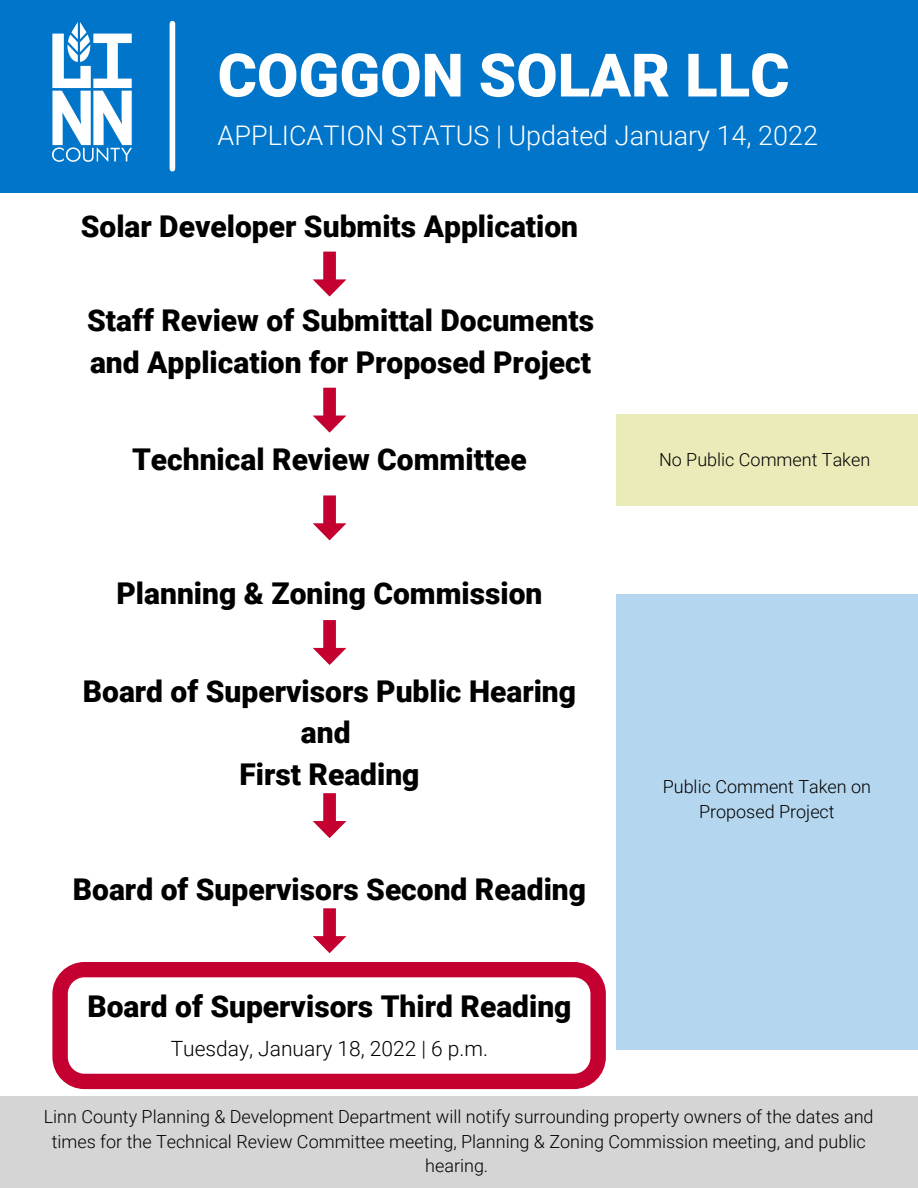
<style>
.page{position:relative;width:918px;height:1188px;background:#fff}
.page>*{position:absolute;margin:0;border:0;box-sizing:border-box;transform-origin:0 0}
.t1{font:900 60px "Roboto";color:#fff}
.t2{font:900 30px/41.7px "Roboto";color:#000;text-align:center}
.t3{font:300 27px "Roboto";color:#fff}
.t4{font:300 21px "Roboto";color:#000}
.t5{font:300 18px/24.8px "Roboto";color:#000;text-align:center}
</style>
<div class="page">
<div style="left:0;top:0;width:918px;height:192px;background:#0075c9"></div>
<img style="left:52px;top:23px;width:79px;height:138px">
<div style="left:170px;top:24px;width:5px;height:145px;background:#fff"></div>
<svg style="left:313px;top:252px;width:33px;height:45px"></svg>
<svg style="left:52px;top:962px;width:554px;height:127px"></svg>
<svg style="left:313px;top:495px;width:33px;height:45px"></svg>
<svg style="left:313px;top:620px;width:33px;height:45px"></svg>
<svg style="left:313px;top:908px;width:33px;height:45px"></svg>
<svg style="left:313px;top:793px;width:33px;height:45px"></svg>
<div style="left:616px;top:594px;width:302px;height:456px;background:#b4d6ef"></div>
<div style="left:0;top:1096px;width:918px;height:92px;background:#d5d5d5"></div>
<svg style="left:313px;top:388px;width:33px;height:45px"></svg>
<div style="left:616px;top:415px;width:302px;height:91px;background:#ebebb9"></div>
<p class="t1" style="left:218px;top:41px;width:573px">COGGON SOLAR LLC</p>
<p class="t3" style="left:218px;top:120px;width:602px">APPLICATION STATUS | Updated January 14, 2022</p>
<p class="t2" style="left:81px;top:206px;width:499px">Solar Developer Submits Application</p>
<p class="t2" style="left:87px;top:300px;width:508px;text-align:left">Staff Review of Submittal Documents and Application for Proposed Project</p>
<p class="t2" style="left:132px;top:439px;width:396px">Technical Review Committee</p>
<p class="t2" style="left:116px;top:572px;width:428px">Planning &amp; Zoning Commission</p>
<p class="t2" style="left:83px;top:671px;width:495px">Board of Supervisors Public Hearing and</p>
<p class="t2" style="left:239px;top:754px;width:182px">First Reading</p>
<p class="t2" style="left:73px;top:869px;width:515px">Board of Supervisors Second Reading</p>
<p class="t2" style="left:87px;top:986px;width:486px">Board of Supervisors Third Reading</p>
<p class="t4" style="left:171px;top:1036px;width:319px">Tuesday, January 18, 2022 | 6 p.m.</p>
<p class="t5" style="left:659px;top:448px;width:213px">No Public Comment Taken</p>
<p class="t5" style="left:663px;top:775px;width:210px">Public Comment Taken on<br>Proposed Project</p>
<p class="t5" style="left:44px;top:1104px;width:831px">Linn County Planning &amp; Development Department will notify surrounding property owners of the dates and times for the Technical Review Committee meeting, Planning &amp; Zoning Commission meeting, and public hearing.</p>
</div>
